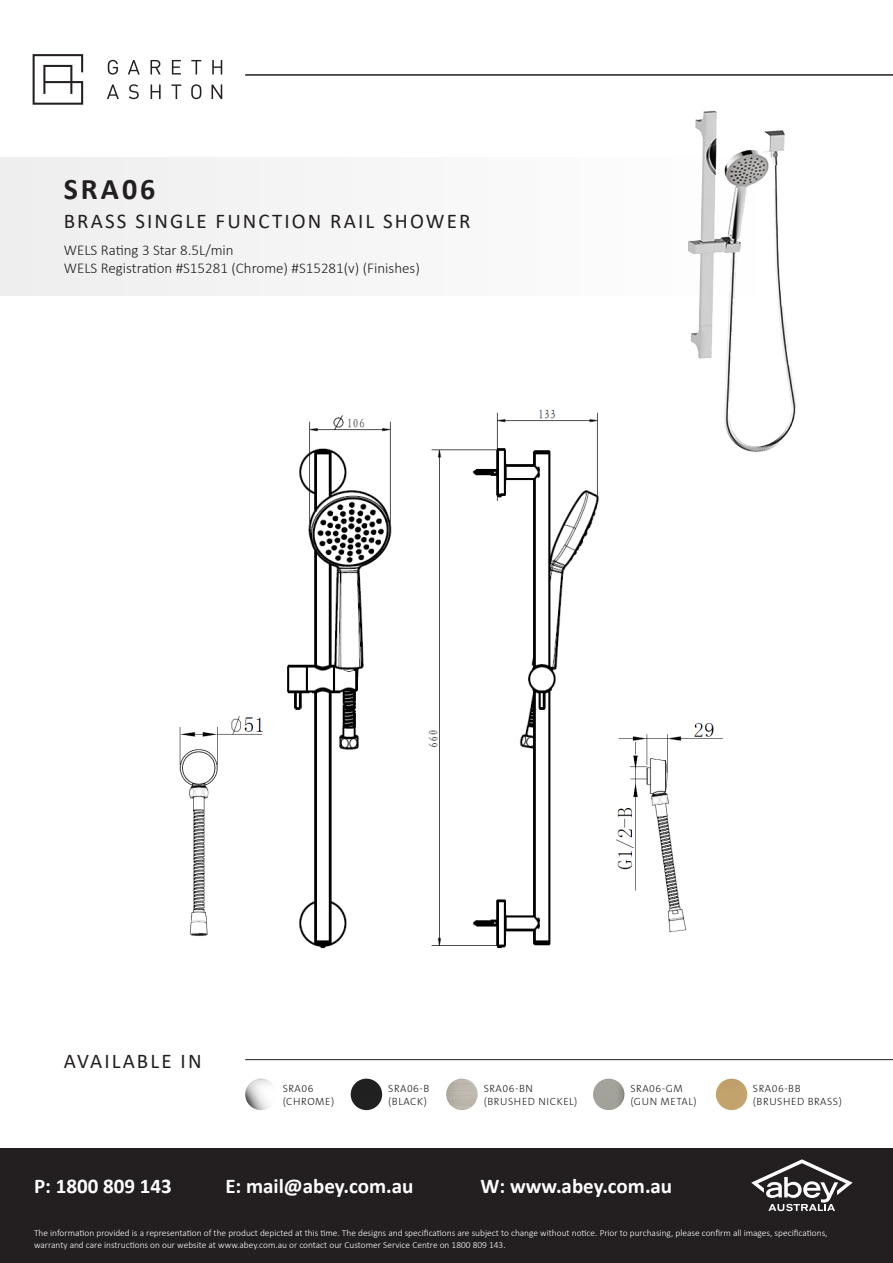
<style>
.page{position:relative;width:893px;height:1263px;background:#fff}
.page>*{position:absolute;margin:0;border:0;box-sizing:border-box;transform-origin:0 0}
.t1{font:700 30px "Calibri";letter-spacing:.1em;color:#231f20}
.t2{font:700 21px "Calibri";color:#fff}
.t3{font:21px "Calibri";letter-spacing:.1em;color:#231f20}
.t4{font:300 15px "Calibri";color:#231f20}
.Colours{font:300 10.5px "The Sans B3";letter-spacing:.05em;color:#231f20}
.t5{font:300 9.3px/11.2px "Calibri";color:#fff}
</style>
<div class="page">
<svg style="left:33px;top:54px;width:50px;height:51px"></svg>
<svg style="left:108px;top:60px;width:10px;height:15px"></svg>
<svg style="left:128px;top:60px;width:12px;height:15px"></svg>
<svg style="left:151px;top:60px;width:10px;height:15px"></svg>
<svg style="left:172px;top:60px;width:9px;height:15px"></svg>
<svg style="left:191px;top:60px;width:10px;height:15px"></svg>
<svg style="left:212px;top:60px;width:10px;height:15px"></svg>
<svg style="left:107px;top:84px;width:12px;height:15px"></svg>
<svg style="left:129px;top:84px;width:10px;height:15px"></svg>
<svg style="left:151px;top:84px;width:10px;height:15px"></svg>
<svg style="left:171px;top:84px;width:10px;height:15px"></svg>
<svg style="left:191px;top:84px;width:10px;height:15px"></svg>
<svg style="left:211px;top:84px;width:11px;height:15px"></svg>
<div style="left:0;top:1148px;width:893px;height:115px;background:#231f20"></div>
<hr style="left:245px;top:74px;width:648px;height:2px;background:#231f20">
<svg style="left:751px;top:1159px;width:102px;height:52px"></svg>
<div style="left:0;top:157px;width:757px;height:139px;background:#eeeeef"></div>
<hr style="left:245px;top:1059px;width:648px;height:1px;background:#231f20">
<img style="left:245px;top:1079px;width:32px;height:31px;border-radius:16px">
<img style="left:351px;top:1079px;width:31px;height:31px;border-radius:16px">
<img style="left:446px;top:1079px;width:32px;height:31px;border-radius:16px">
<img style="left:593px;top:1079px;width:31px;height:31px;border-radius:16px">
<img style="left:716px;top:1079px;width:31px;height:31px;border-radius:16px">
<img style="left:179px;top:715px;width:85px;height:221px">
<img style="left:616px;top:723px;width:107px;height:209px">
<img style="left:287px;top:412px;width:312px;height:537px">
<img style="left:525px;top:110px;width:272px;height:353px">
<p class="t1" style="left:64px;top:168px;width:93px">SRA06</p>
<p class="t3" style="left:64px;top:207px;width:408px">BRASS SINGLE FUNCTION RAIL SHOWER</p>
<p class="t4" style="left:64px;top:241px;width:171px">WELS Rating 3 Star 8.5L/min</p>
<p class="t4" style="left:64px;top:259px;width:358px">WELS Registration #S15281 (Chrome) #S15281(v) (Finishes)</p>
<p class="t3" style="left:64px;top:1047px;width:139px">AVAILABLE IN</p>
<p class="Colours" style="left:283px;top:1083px;width:32px">SRA06</p>
<p class="Colours" style="left:283px;top:1095px;width:53px">(CHROME)</p>
<p class="Colours" style="left:388px;top:1083px;width:43px">SRA06-B</p>
<p class="Colours" style="left:388px;top:1095px;width:40px">(BLACK)</p>
<p class="Colours" style="left:484px;top:1083px;width:51px">SRA06-BN</p>
<p class="Colours" style="left:484px;top:1095px;width:95px">(BRUSHED NICKEL)</p>
<p class="Colours" style="left:630px;top:1083px;width:54px">SRA06-GM</p>
<p class="Colours" style="left:630px;top:1095px;width:68px">(GUN METAL)</p>
<p class="Colours" style="left:753px;top:1083px;width:49px">SRA06-BB</p>
<p class="Colours" style="left:753px;top:1095px;width:90px">(BRUSHED BRASS)</p>
<h2 class="t2" style="left:34px;top:1171px;width:139px">P: 1800 809 143</h2>
<h2 class="t2" style="left:225px;top:1171px;width:190px">E: mail@abey.com.au</h2>
<h2 class="t2" style="left:480px;top:1171px;width:193px">W: www.abey.com.au</h2>
<p class="t5" style="left:34px;top:1227px;width:795px">The information provided is a representation of the product depicted at this time. The designs and specifications are subject to change without notice. Prior to purchasing, please confirm all images, specifications, warranty and care instructions on our website at www.abey.com.au or contact our Customer Service Centre on 1800 809 143.</p>
</div>
